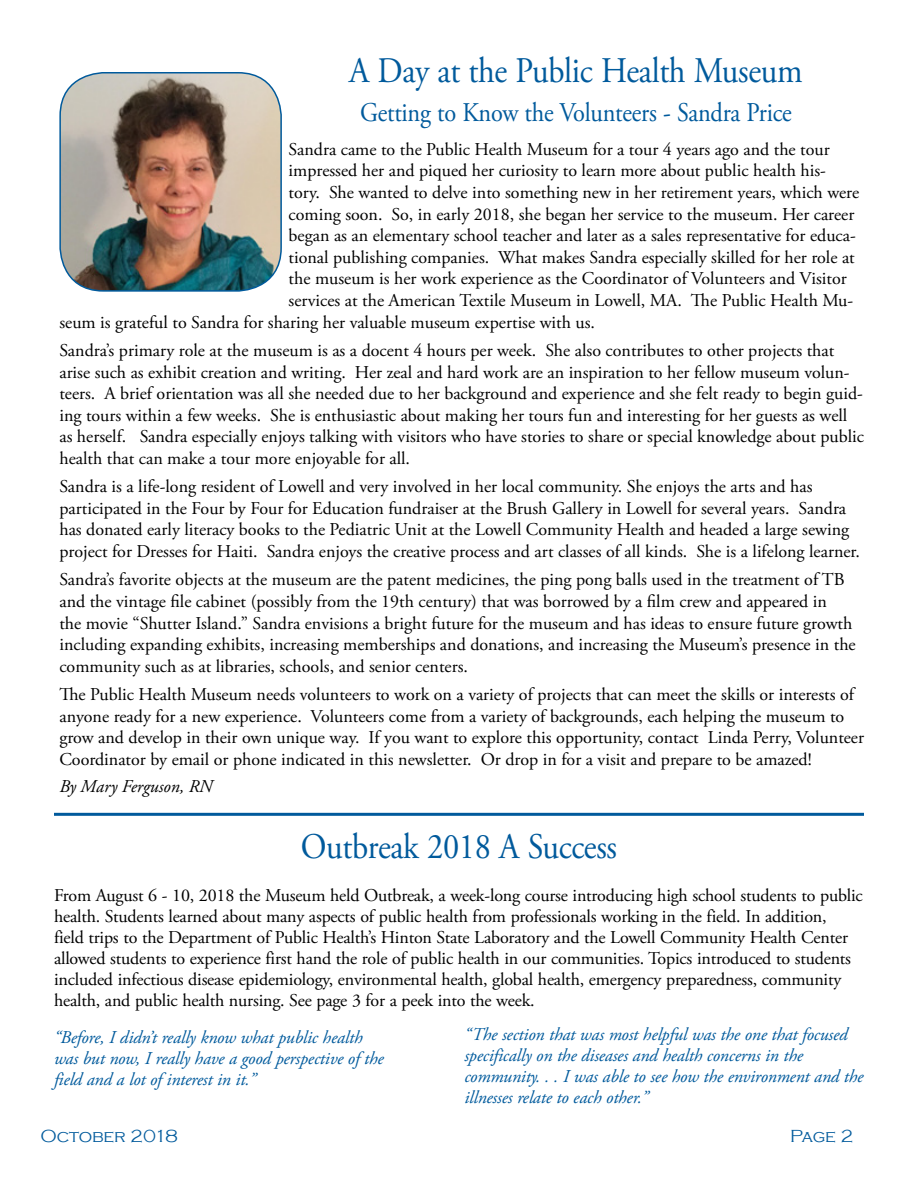
<style>
.page{position:relative;width:918px;height:1188px;background:#fff}
.page>*{position:absolute;margin:0;border:0;box-sizing:border-box;transform-origin:0 0}
.t1{font:36px "Adobe Garamond Pro";letter-spacing:-.01em;color:#005a9c;scale:.9 1}
.t2{font:27px "Adobe Garamond Pro";letter-spacing:-.01em;color:#005a9c;scale:.9 1}
.t3{font:18px/21.6px "Adobe Garamond Pro";color:#000}
.t4{font:italic 18px/21px "Adobe Garamond Pro";letter-spacing:-.01em;color:#005a9c}
.t5{font:italic 18px "Adobe Garamond Pro";color:#000}
.t6{font:300 18px "Copperplate Gothic";letter-spacing:-.01em;color:#005a9c}
</style>
<div class="page">
<img style="left:60px;top:73px;width:221px;height:218px">
<div style="left:59px;top:72px;width:223px;height:220px;border:2px solid #005a9c;border-radius:43px"></div>
<hr style="left:54px;top:813px;width:810px;height:3px;background:#005a9c">
<h1 class="t1" style="left:349px;top:49px;width:505px">A Day at the Public Health Museum</h1>
<h2 class="t2" style="left:360px;top:96px;width:481px">Getting to Know the Volunteers - Sandra Price</h2>
<p class="t3" style="left:289px;top:139px;width:543px">Sandra came to the Public Health Museum for a tour 4 years ago and the tour</p>
<p class="t3" style="left:289px;top:161px;width:539px">impressed her and piqued her curiosity to learn more about public health his-</p>
<p class="t3" style="left:289px;top:182px;width:572px">tory. She wanted to delve into something new in her retirement years, which were</p>
<p class="t3" style="left:289px;top:204px;width:567px">coming soon. So, in early 2018, she began her service to the museum. Her career</p>
<p class="t3" style="left:289px;top:225px;width:569px">began as an elementary school teacher and later as a sales representative for educa-</p>
<p class="t3" style="left:289px;top:247px;width:568px">tional publishing companies. What makes Sandra especially skilled for her role at</p>
<p class="t3" style="left:289px;top:269px;width:560px">the museum is her work experience as the Coordinator of Volunteers and Visitor</p>
<p class="t3" style="left:289px;top:290px;width:566px">services at the American Textile Museum in Lowell, MA. The Public Health Mu-</p>
<p class="t3" style="left:59px;top:312px;width:537px">seum is grateful to Sandra for sharing her valuable museum expertise with us.</p>
<p class="t3" style="left:59px;top:340px;width:806px">Sandra’s primary role at the museum is as a docent 4 hours per week. She also contributes to other projects that arise such as exhibit creation and writing. Her zeal and hard work are an inspiration to her fellow museum volun&shy;teers. A brief orientation was all she needed due to her background and experience and she felt ready to begin guid&shy;ing tours within a few weeks. She is enthusiastic about making her tours fun and interesting for her guests as well as herself. Sandra especially enjoys talking with visitors who have stories to share or special knowledge about public health that can make a tour more enjoyable for all.</p>
<p class="t3" style="left:59px;top:476px;width:802px">Sandra is a life-long resident of Lowell and very involved in her local community. She enjoys the arts and has participated in the Four by Four for Education fundraiser at the Brush Gallery in Lowell for several years. Sandra has donated early literacy books to the Pediatric Unit at the Lowell Community Health and headed a large sewing project for Dresses for Haiti. Sandra enjoys the creative process and art classes of all kinds. She is a lifelong learner.</p>
<p class="t3" style="left:59px;top:570px;width:798px">Sandra’s favorite objects at the museum are the patent medicines, the ping pong balls used in the treatment of TB and the vintage file cabinet (possibly from the 19th century) that was borrowed by a film crew and appeared in<br>the movie “Shutter Island.” Sandra envisions a bright future for the museum and has ideas to ensure future growth including expanding exhibits, increasing memberships and donations, and increasing the Museum’s presence in the community such as at libraries, schools, and senior centers.</p>
<p class="t3" style="left:59px;top:684px;width:806px">The Public Health Museum needs volunteers to work on a variety of projects that can meet the skills or interests of anyone ready for a new experience. Volunteers come from a variety of backgrounds, each helping the museum to grow and develop in their own unique way. If you want to explore this opportunity, contact Linda Perry, Volunteer Coordinator by email or phone indicated in this newsletter. Or drop in for a visit and prepare to be amazed!</p>
<p class="t5" style="left:59px;top:776px;width:155px">By Mary Ferguson, RN</p>
<h1 class="t1" style="left:301px;top:825px;width:353px">Outbreak 2018 A Success</h1>
<p class="t3" style="left:54px;top:886px;width:810px;line-height:21px">From August 6 - 10, 2018 the Museum held Outbreak, a week-long course introducing high school students to public health. Students learned about many aspects of public health from professionals working in the field. In addition,<br>field trips to the Department of Public Health’s Hinton State Laboratory and the Lowell Community Health Center allowed students to experience first hand the role of public health in our communities. Topics introduced to students included infectious disease epidemiology, environmental health, global health, emergency preparedness, community health, and public health nursing. See page 3 for a peek into the week.</p>
<p class="t4" style="left:54px;top:1028px;width:331px">“Before, I didn’t really know what public health was but now, I really have a good perspective of the field and a lot of interest in it.”</p>
<p class="t4" style="left:464px;top:1024px;width:401px">“The section that was most helpful was the one that focused specifically on the diseases and health concerns in the community. . . I was able to see how the environment and the illnesses relate to each other.”</p>
<p class="t6" style="left:40px;top:1127px;width:139px">October 2018</p>
<p class="t6" style="left:790px;top:1127px;width:65px">Page 2</p>
</div>
